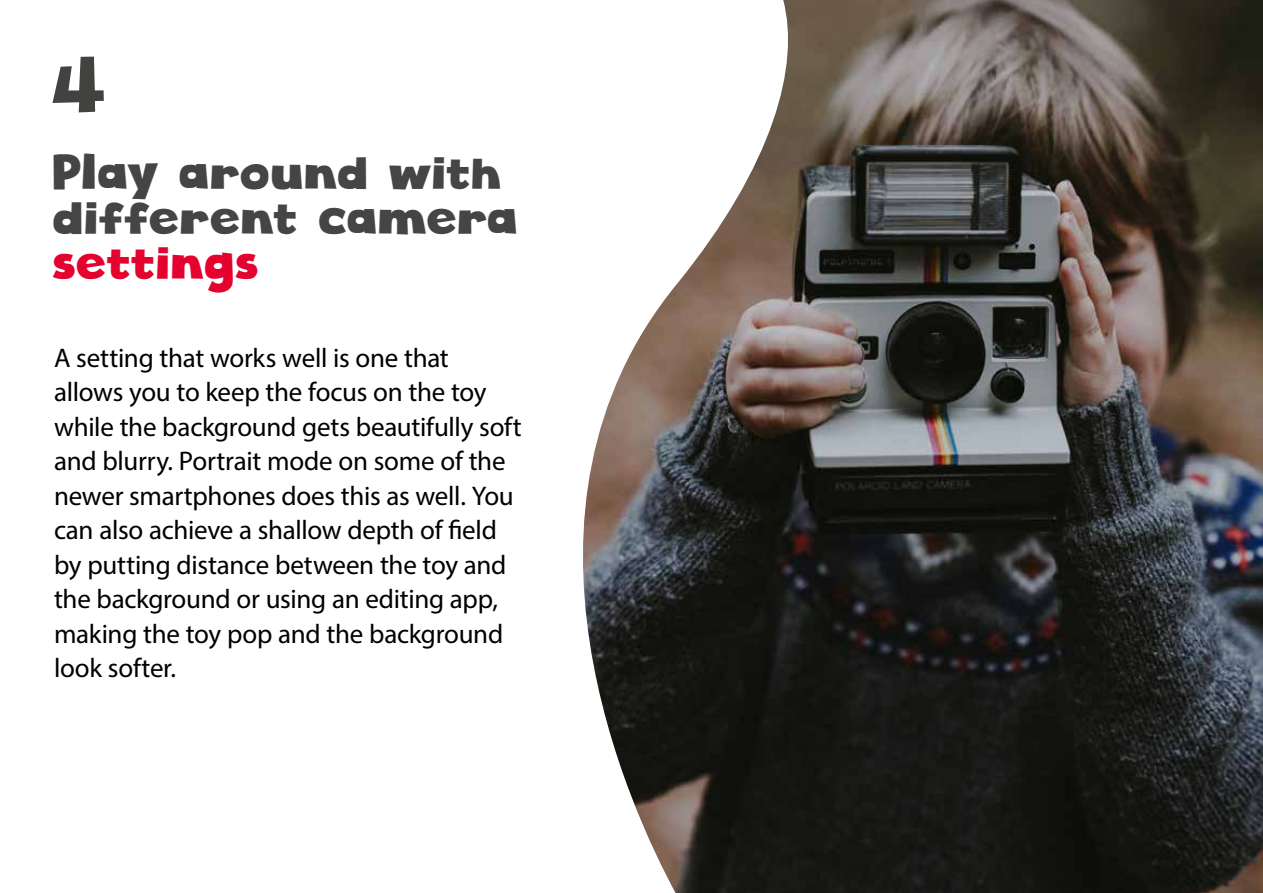
<style>
.page{position:relative;width:1263px;height:893px;background:#fff}
.page>*{position:absolute;margin:0;border:0;box-sizing:border-box;transform-origin:0 0}
.t1{font:75px "Cloudy Witha Chanceof Love";color:#424241}
.t2{font:48px/45px "Cloudy Witha Chanceof Love";letter-spacing:-.01em;color:#454544}
.t3{font:48px "Cloudy Witha Chanceof Love";letter-spacing:-.015em;color:#e4032e}
.t4{font:27px/34.5px "Myriad Pro";letter-spacing:-.01em;color:#000}
</style>
<div class="page">
<img style="left:583px;top:0;width:680px;height:893px">
<h1 class="t1" style="left:54px;top:39px;width:57px">4</h1>
<h2 class="t2" style="left:54px;top:151px;width:468px">Play around with different camera</h2>
<h2 class="t3" style="left:54px;top:232px;width:209px">settings</h2>
<p class="t4" style="left:54px;top:340px;width:469px">A setting that works well is one that allows you to keep the focus on the toy while the background gets beautifully soft and blurry. Portrait mode on some of the newer smartphones does this as well. You can also achieve a shallow depth of field by putting distance between the toy and the background or using an editing app, making the toy pop and the background look softer.</p>
</div>
